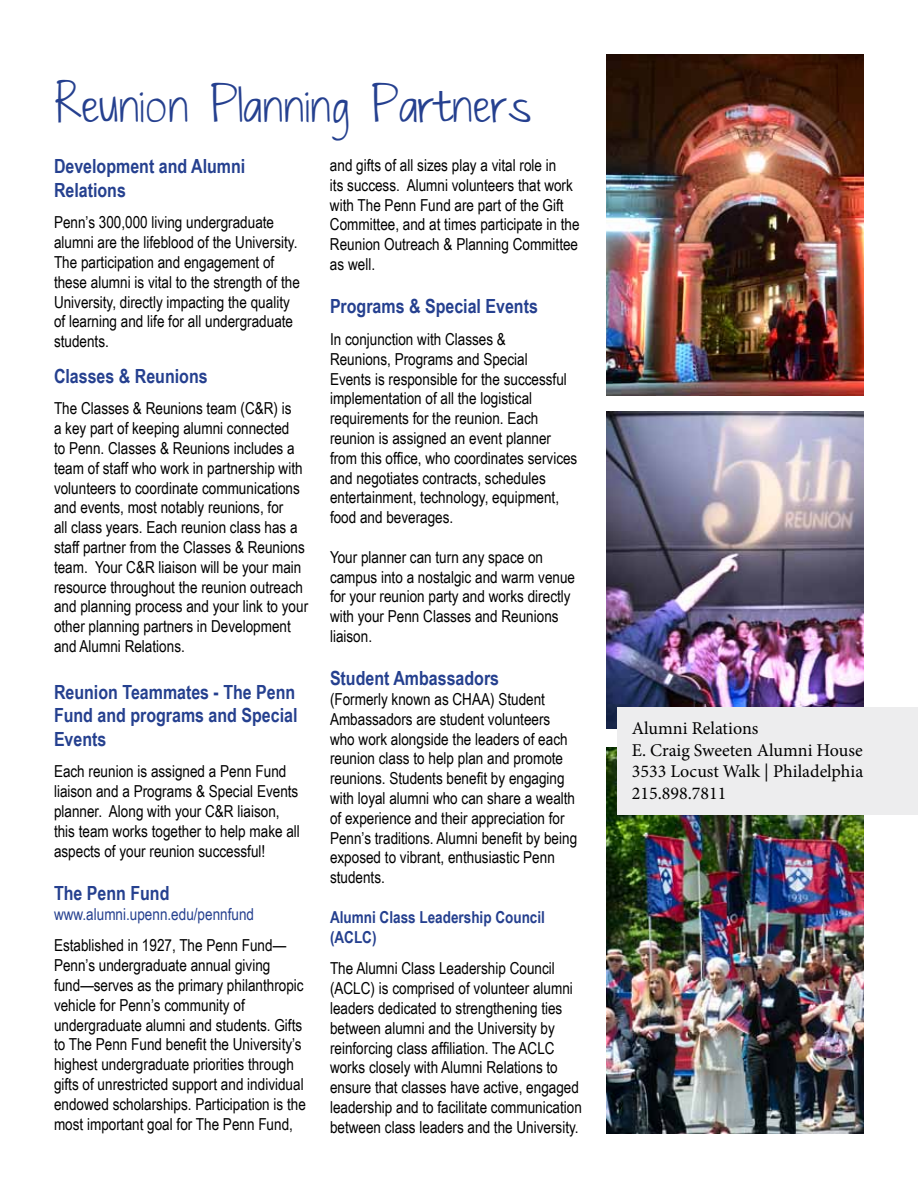
<style>
.page{position:relative;width:918px;height:1188px;background:#fff}
.page>*{position:absolute;margin:0;border:0;box-sizing:border-box;transform-origin:0 0}
.t1{font:42px "Just The Way You Are";color:#25408f}
.t2{font:700 19.5px/23.4px "Arial Narrow";color:#25408f}
.t3{font:18px/21.6px "Minion Pro";color:#000}
.t4{font:16.5px/19.8px "Arial Narrow";color:#000}
.t5{font:700 16.5px/19.8px "Arial Narrow";color:#25408f}
.t6{font:16.5px "Arial Narrow";color:#25408f}
</style>
<div class="page">
<img style="left:606px;top:747px;width:258px;height:387px">
<img style="left:606px;top:54px;width:258px;height:342px">
<img style="left:606px;top:412px;width:258px;height:317px">
<div style="left:617px;top:707px;width:301px;height:108px;background:#ededee"></div>
<h1 class="t1" style="left:54px;top:83px;width:479px">Reunion Planning Partners</h1>
<p class="t2" style="left:54px;top:154px;width:193px">Development and Alumni<br>Relations</p>
<p class="t4" style="left:54px;top:212px;width:247px">Penn’s 300,000 living undergraduate alumni are the lifeblood of the University.<br>The participation and engagement of these alumni is vital to the strength of the University, directly impacting the quality of learning and life for all undergraduate students.</p>
<p class="t2" style="left:54px;top:363px;width:155px">Classes &amp; Reunions</p>
<p class="t4" style="left:54px;top:398px;width:256px">The Classes &amp; Reunions team (C&amp;R) is<br>a key part of keeping alumni connected<br>to Penn. Classes &amp; Reunions includes a team of staff who work in partnership with volunteers to coordinate communications and events, most notably reunions, for<br>all class years. Each reunion class has a staff partner from the Classes &amp; Reunions team. Your C&amp;R liaison will be your main resource throughout the reunion outreach and planning process and your link to your other planning partners in Development and Alumni Relations.</p>
<p class="t2" style="left:54px;top:679px;width:245px;text-align:justify">Reunion Teammates - The Penn Fund and programs and Special Events</p>
<p class="t4" style="left:54px;top:761px;width:247px">Each reunion is assigned a Penn Fund liaison and a Programs &amp; Special Events planner. Along with your C&amp;R liaison, this team works together to help make all aspects of your reunion successful!</p>
<p class="t2" style="left:54px;top:880px;width:117px">The Penn Fund</p>
<p class="t6" style="left:54px;top:902px;width:202px">www.alumni.upenn.edu/pennfund</p>
<p class="t4" style="left:54px;top:935px;width:253px">Established in 1927, The Penn Fund— Penn’s undergraduate annual giving fund—serves as the primary philanthropic vehicle for Penn’s community of undergraduate alumni and students. Gifts to The Penn Fund benefit the University’s highest undergraduate priorities through gifts of unrestricted support and individual endowed scholarships. Participation is the most important goal for The Penn Fund,</p>
<p class="t4" style="left:330px;top:155px;width:251px">and gifts of all sizes play a vital role in<br>its success. Alumni volunteers that work with The Penn Fund are part of the Gift Committee, and at times participate in the Reunion Outreach &amp; Planning Committee as well.</p>
<p class="t2" style="left:330px;top:294px;width:209px">Programs &amp; Special Events</p>
<p class="t4" style="left:330px;top:329px;width:249px">In conjunction with Classes &amp;<br>Reunions, Programs and Special<br>Events is responsible for the successful implementation of all the logistical requirements for the reunion. Each reunion is assigned an event planner from this office, who coordinates services and negotiates contracts, schedules entertainment, technology, equipment, food and beverages.</p>
<p class="t4" style="left:330px;top:546px;width:247px">Your planner can turn any space on campus into a nostalgic and warm venue for your reunion party and works directly with your Penn Classes and Reunions liaison.</p>
<p class="t2" style="left:330px;top:666px;width:171px">Student Ambassadors</p>
<p class="t4" style="left:330px;top:689px;width:249px">(Formerly known as CHAA) Student Ambassadors are student volunteers who work alongside the leaders of each reunion class to help plan and promote reunions. Students benefit by engaging with loyal alumni who can share a wealth of experience and their appreciation for Penn’s traditions. Alumni benefit by being exposed to vibrant, enthusiastic Penn students.</p>
<p class="t5" style="left:330px;top:906px;width:217px">Alumni Class Leadership Council (ACLC)</p>
<p class="t4" style="left:330px;top:958px;width:253px">The Alumni Class Leadership Council (ACLC) is comprised of volunteer alumni leaders dedicated to strengthening ties between alumni and the University by reinforcing class affiliation. The ACLC works closely with Alumni Relations to ensure that classes have active, engaged leadership and to facilitate communication between class leaders and the University.</p>
<p class="t3" style="left:632px;top:718px;width:233px">Alumni Relations<br>E. Craig Sweeten Alumni House<br>3533 Locust Walk | Philadelphia<br>215.898.7811</p>
</div>
